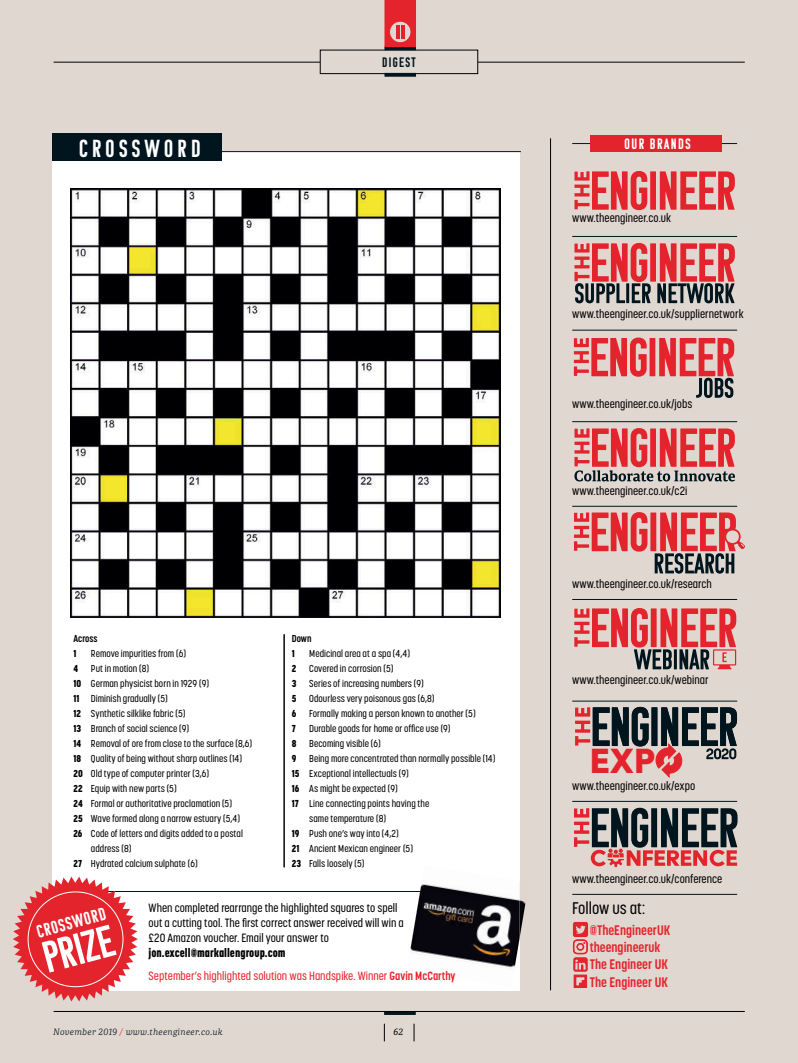
<style>
.page{position:relative;width:798px;height:1063px;background:#fff}
.page>*{position:absolute;margin:0;border:0;box-sizing:border-box;transform-origin:0 0}
.t1{font:44.38px "Komu B";color:#fff}
.t2{font:40.5px "Acier BAT Text Solid";color:#e4242c}
.t3{font:24.62px "Komu B";letter-spacing:.18em;color:#fff}
.t4{font:18px "Komu B";color:#fff}
.t5{font:500 16.75px "Korolev Condensed";color:#000}
.t6{font:15px "Komu B";letter-spacing:.1em;color:#fff}
.t7{font:700 13.75px/17.1px "Korolev Condensed";color:#e4242c}
.t8{font:13.75px "Komu B";letter-spacing:.1em;color:#00151d}
.t9{font:500 11.88px/15px "Korolev Condensed";color:#000}
.t10{font:500 11.88px "Korolev Condensed";color:#e4242c}
.t11{font:800 11.88px "Korolev Condensed";color:#000}
.t12{font:500 10px "Korolev Condensed";color:#000}
.t13{font:700 10px "Korolev Condensed";color:#000}
.t14{font:800 10px "Korolev Condensed";color:#000}
.t15{font:italic 8.75px "Portada Lt";letter-spacing:.04em;color:#00151d}
.t16{font:italic 8.75px "Portada";color:#000}
.s1{font-weight:800}
.s2{font-weight:700}
.s3{color:#e4242c}
</style>
<div class="page">
<div style="left:0;top:0;width:797px;height:1063px;background:#e1d7d1"></div>
<hr style="left:54px;top:62px;width:690px;height:1px;background:#000">
<hr style="left:384px;top:1011px;width:31px;height:4px;background:#00151d">
<hr style="left:54px;top:1011px;width:690px;height:1px;background:#000">
<svg style="left:413px;top:1024px;width:1px;height:17px"></svg>
<svg style="left:383px;top:1024px;width:2px;height:17px"></svg>
<div style="left:320px;top:50px;width:157px;height:24px;background:#e1d7d1"></div>
<div style="left:320px;top:50px;width:157px;height:24px;border:1px solid #000"></div>
<hr style="left:384px;top:73px;width:31px;height:3px;background:#00151d">
<div style="left:384px;top:47px;width:31px;height:3px;background:#00151d;border:1px solid #00151d"></div>
<svg style="left:384px;top:0;width:31px;height:47px"></svg>
<div style="left:52px;top:152px;width:467px;height:838px;background:#fff"></div>
<img style="left:71px;top:189px;width:429px;height:429px">
<hr style="left:550px;top:138px;width:1px;height:852px;background:#000">
<hr style="left:89px;top:151px;width:431px;height:1px;background:#00151d">
<div style="left:52px;top:134px;width:169px;height:27px;background:#00151d"></div>
<hr style="left:284px;top:634px;width:1px;height:233px;background:#000">
<hr style="left:87px;top:891px;width:359px;height:1px;background:#00151d">
<svg style="left:13px;top:877px;width:125px;height:125px"></svg>
<img style="left:519px;top:881px;width:7px;height:58px">
<img style="left:410px;top:884px;width:109px;height:86px">
<svg style="left:420px;top:891px;width:26px;height:1px"></svg>
<hr style="left:572px;top:143px;width:164px;height:1px;background:#00151d">
<div style="left:589px;top:135px;width:132px;height:17px;background:#e4242c"></div>
<svg style="left:574px;top:243px;width:160px;height:60px"></svg>
<svg style="left:574px;top:428px;width:160px;height:53px"></svg>
<svg style="left:574px;top:608px;width:162px;height:61px"></svg>
<svg style="left:574px;top:808px;width:163px;height:59px"></svg>
<svg style="left:575px;top:707px;width:161px;height:71px"></svg>
<hr style="left:572px;top:330px;width:164px;height:1px;background:#00151d">
<hr style="left:572px;top:421px;width:164px;height:1px;background:#00151d">
<hr style="left:572px;top:506px;width:164px;height:1px;background:#00151d">
<hr style="left:572px;top:599px;width:164px;height:1px;background:#00151d">
<svg style="left:573px;top:338px;width:161px;height:60px"></svg>
<hr style="left:572px;top:701px;width:164px;height:1px;background:#00151d">
<hr style="left:572px;top:801px;width:164px;height:1px;background:#00151d">
<svg style="left:574px;top:171px;width:160px;height:39px"></svg>
<hr style="left:572px;top:236px;width:164px;height:1px;background:#00151d">
<img style="left:572px;top:922px;width:16px;height:15px">
<svg style="left:572px;top:939px;width:15px;height:15px"></svg>
<img style="left:573px;top:957px;width:15px;height:15px">
<svg style="left:573px;top:975px;width:14px;height:13px"></svg>
<hr style="left:572px;top:894px;width:164px;height:1px;background:#00151d">
<svg style="left:574px;top:512px;width:171px;height:62px"></svg>
<h3 class="t3" style="left:79px;top:135px;width:123px">CROSSWORD</h3>
<h3 class="t8" style="left:382px;top:55px;width:35px">DIGEST</h3>
<p class="t13" style="left:73px;top:633px;width:26px">Across</p>
<p class="t14" style="left:73px;top:648px;width:5px">1</p>
<p class="t12" style="left:91px;top:648px;width:96px">Remove impurities from (6)</p>
<p class="t14" style="left:73px;top:663px;width:6px">4</p>
<p class="t12" style="left:91px;top:663px;width:60px">Put in motion (8)</p>
<p class="t12" style="left:73px;top:678px;width:137px"><span class="s1">10</span> German physicist born in 1929 (9)</p>
<p class="t12" style="left:73px;top:693px;width:96px"><span class="s1">11</span> Diminish gradually (5)</p>
<p class="t12" style="left:73px;top:708px;width:113px"><span class="s1">12</span> Synthetic silklike fabric (5)</p>
<p class="t12" style="left:73px;top:723px;width:117px"><span class="s1">13</span> Branch of social science (9)</p>
<p class="t12" style="left:73px;top:738px;width:180px"><span class="s1">14</span> Removal of ore from close to the surface (8,6)</p>
<p class="t12" style="left:73px;top:753px;width:170px"><span class="s1">18</span> Quality of being without sharp outlines (14)</p>
<p class="t12" style="left:73px;top:768px;width:137px"><span class="s1">20</span> Old type of computer printer (3,6)</p>
<p class="t12" style="left:73px;top:783px;width:105px"><span class="s1">22</span> Equip with new parts (5)</p>
<p class="t12" style="left:73px;top:798px;width:160px"><span class="s1">24</span> Formal or authoritative proclamation (5)</p>
<p class="t12" style="left:73px;top:813px;width:168px"><span class="s1">25</span> Wave formed along a narrow estuary (5,4)</p>
<p class="t12" style="left:73px;top:828px;width:171px"><span class="s1">26</span> Code of letters and digits added to a postal</p>
<p class="t12" style="left:91px;top:843px;width:42px">address (8)</p>
<p class="t12" style="left:73px;top:858px;width:126px"><span class="s1">27</span> Hydrated calcium sulphate (6)</p>
<p class="t13" style="left:292px;top:633px;width:21px">Down</p>
<p class="t14" style="left:292px;top:648px;width:5px">1</p>
<p class="t12" style="left:309px;top:648px;width:102px">Medicinal area at a spa (4,4)</p>
<p class="t14" style="left:292px;top:663px;width:6px">2</p>
<p class="t12" style="left:309px;top:663px;width:86px">Covered in corrosion (5)</p>
<p class="t14" style="left:292px;top:678px;width:6px">3</p>
<p class="t12" style="left:309px;top:678px;width:116px">Series of increasing numbers (9)</p>
<p class="t14" style="left:292px;top:693px;width:6px">5</p>
<p class="t12" style="left:309px;top:693px;width:127px">Odourless very poisonous gas (6,8)</p>
<p class="t14" style="left:292px;top:708px;width:6px">6</p>
<p class="t12" style="left:309px;top:708px;width:168px">Formally making a person known to another (5)</p>
<p class="t14" style="left:292px;top:723px;width:6px">7</p>
<p class="t12" style="left:309px;top:723px;width:143px">Durable goods for home or office use (9)</p>
<p class="t14" style="left:292px;top:738px;width:6px">8</p>
<p class="t12" style="left:309px;top:738px;width:73px">Becoming visible (6)</p>
<p class="t14" style="left:292px;top:753px;width:6px">9</p>
<p class="t12" style="left:309px;top:753px;width:187px">Being more concentrated than normally possible (14)</p>
<p class="t12" style="left:292px;top:768px;width:118px"><span class="s1">15</span> Exceptional intellectuals (9)</p>
<p class="t12" style="left:292px;top:783px;width:107px"><span class="s1">16</span> As might be expected (9)</p>
<p class="t12" style="left:292px;top:798px;width:139px"><span class="s1">17</span> Line connecting points having the</p>
<p class="t12" style="left:309px;top:813px;width:78px">same temperature (8)</p>
<p class="t12" style="left:292px;top:828px;width:108px"><span class="s1">19</span> Push one’s way into (4,2)</p>
<p class="t12" style="left:292px;top:843px;width:123px"><span class="s1">21</span> Ancient Mexican engineer (5)</p>
<p class="t12" style="left:292px;top:858px;width:74px"><span class="s1">23</span> Falls loosely (5)</p>
<h3 class="t4" style="left:34px;top:922px;width:72px;rotate:-15deg">CROSSWORD</h3>
<h1 class="t1" style="left:37px;top:935px;width:73px;rotate:-15deg">PRIZE</h1>
<p class="t9" style="left:148px;top:901px;width:256px">When completed rearrange the highlighted squares to spell out a cutting tool. The first correct answer received will win a £20 Amazon voucher. Email your answer to</p>
<p class="t11" style="left:148px;top:946px;width:138px">jon.excell@markallengroup.com</p>
<p class="t10" style="left:148px;top:969px;width:308px">September’s highlighted solution was Handspike. Winner <span class="s2">Gavin McCarthy</span></p>
<p class="t15" style="left:53px;top:1026px;width:171px">November 2019 <span class="s3">/</span> www.theengineer.co.uk</p>
<p class="t16" style="left:393px;top:1026px;width:11px">62</p>
<h3 class="t6" style="left:624px;top:136px;width:67px">OUR BRANDS</h3>
<p class="t9" style="left:572px;top:210px;width:100px">www.theengineer.co.uk</p>
<p class="t9" style="left:572px;top:307px;width:173px">www.theengineer.co.uk/suppliernetwork</p>
<p class="t9" style="left:572px;top:396px;width:121px">www.theengineer.co.uk/jobs</p>
<p class="t9" style="left:572px;top:483px;width:117px">www.theengineer.co.uk/c2i</p>
<p class="t9" style="left:572px;top:577px;width:141px">www.theengineer.co.uk/research</p>
<p class="t9" style="left:572px;top:672px;width:138px">www.theengineer.co.uk/webinar</p>
<h2 class="t2" style="left:590px;top:740px;width:68px">EXP</h2>
<p class="t9" style="left:572px;top:778px;width:124px">www.theengineer.co.uk/expo</p>
<p class="t9" style="left:572px;top:871px;width:152px">www.theengineer.co.uk/conference</p>
<h3 class="t5" style="left:572px;top:898px;width:74px">Follow us at:</h3>
<h3 class="t7" style="left:589px;top:921px;width:82px">@TheEngineerUK theengineeruk<br>The Engineer UK</h3>
<h3 class="t7" style="left:589px;top:974px;width:80px">The Engineer UK</h3>
</div>
